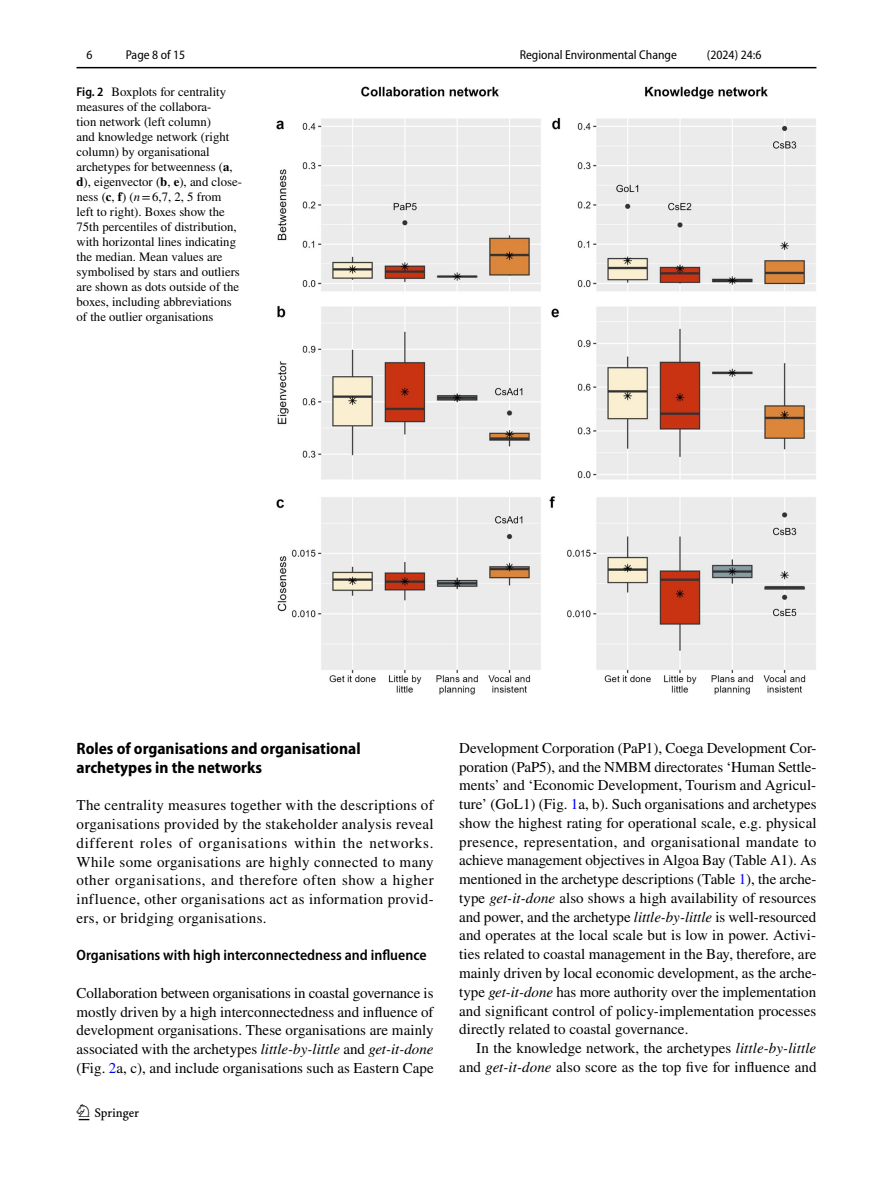
<style>
.page{position:relative;width:893px;height:1187px;background:#fff}
.page>*{position:absolute;margin:0;border:0;box-sizing:border-box;transform-origin:0 0}
.t1{font:22.5px "Springnew Regular 2";color:#000}
.t2{font:700 semi-condensed 16.5px/18.8px "Myriad Pro";color:#000}
.t3{font:15px/18.8px "STIX";letter-spacing:.005em;color:#000;text-align:justify}
.t4{font:600 semi-condensed 15px "Myriad Pro";color:#000}
.t5{font:12.75px/15px "STIX";color:#000}
.t6{font:semi-condensed 12.75px "Myriad Pro";color:#000}
.s1{font-family:"Myriad Pro";font-weight:600;font-stretch:semi-condensed}
.s2{font-weight:700}
.s3{font-style:italic}
.s4{color:#00f}
</style>
<div class="page">
<hr style="left:77px;top:67px;width:739px;height:1px;background:#000">
<img style="left:276px;top:87px;width:540px;height:607px">
<p class="t6" style="left:87px;top:48px;width:8px">6</p>
<p class="t6" style="left:126px;top:48px;width:61px">Page 8 of 15</p>
<p class="t5" style="left:77px;top:85px;width:167px"><span class="s1">Fig. 2</span> Boxplots for centrality measures of the collabora-<br>tion network (left column)<br>and knowledge network (right column) by organisational archetypes for betweenness (<span class="s2">a</span>, <span class="s2">d</span>), eigenvector (<span class="s2">b</span>, <span class="s2">e</span>), and close&shy;ness (<span class="s2">c</span>, <span class="s2">f</span>) (<span class="s3">n</span>=6,7, 2, 5 from<br>left to right). Boxes show the<br>75th percentiles of distribution, with horizontal lines indicating the median. Mean values are symbolised by stars and outliers are shown as dots outside of the boxes, including abbreviations of the outlier organisations</p>
<p class="t6" style="left:520px;top:48px;width:159px">Regional Environmental Change</p>
<p class="t6" style="left:707px;top:48px;width:56px">(2024) 24:6</p>
<p class="t2" style="left:77px;top:739px;width:286px">Roles of organisations and organisational archetypes in the networks</p>
<p class="t3" style="left:77px;top:796px;width:359px">The centrality measures together with the descriptions of organisations provided by the stakeholder analysis reveal different roles of organisations within the networks.<br>While some organisations are highly connected to many other organisations, and therefore often show a higher influence, other organisations act as information provid&shy;ers, or bridging organisations.</p>
<p class="t4" style="left:77px;top:947px;width:351px">Organisations with high interconnectedness and influence</p>
<p class="t3" style="left:77px;top:984px;width:359px">Collaboration between organisations in coastal governance is mostly driven by a high interconnectedness and influence of development organisations. These organisations are mainly associated with the archetypes <span class="s3">little-by-little</span> and <span class="s3">get-it-done </span>(Fig. <span class="s4">2</span>a, c), and include organisations such as Eastern Cape</p>
<h1 class="t1" style="left:79px;top:1104px;width:62px">1 3</h1>
<p class="t3" style="left:459px;top:739px;width:359px">Development Corporation (PaP1), Coega Development Cor&shy;poration (PaP5), and the NMBM directorates ‘Human Settle&shy;ments’ and ‘Economic Development, Tourism and Agricul&shy;ture’ (GoL1) (Fig. <span class="s4">1</span>a, b). Such organisations and archetypes show the highest rating for operational scale, e.g. physical presence, representation, and organisational mandate to achieve management objectives in Algoa Bay (Table A1). As mentioned in the archetype descriptions (Table <span class="s4">1</span>), the arche&shy;type <span class="s3">get-it-done</span> also shows a high availability of resources and power, and the archetype <span class="s3">little-by-little</span> is well-resourced and operates at the local scale but is low in power. Activi&shy;ties related to coastal management in the Bay, therefore, are mainly driven by local economic development, as the arche&shy;type <span class="s3">get-it-done</span> has more authority over the implementation and significant control of policy-implementation processes directly related to coastal governance.</p>
<p class="t3" style="left:459px;top:1039px;width:359px;text-align:right">In the knowledge network, the archetypes <span class="s3">little-by-little </span>and <span class="s3">get-it-done</span> also score as the top five for influence and</p>
</div>
